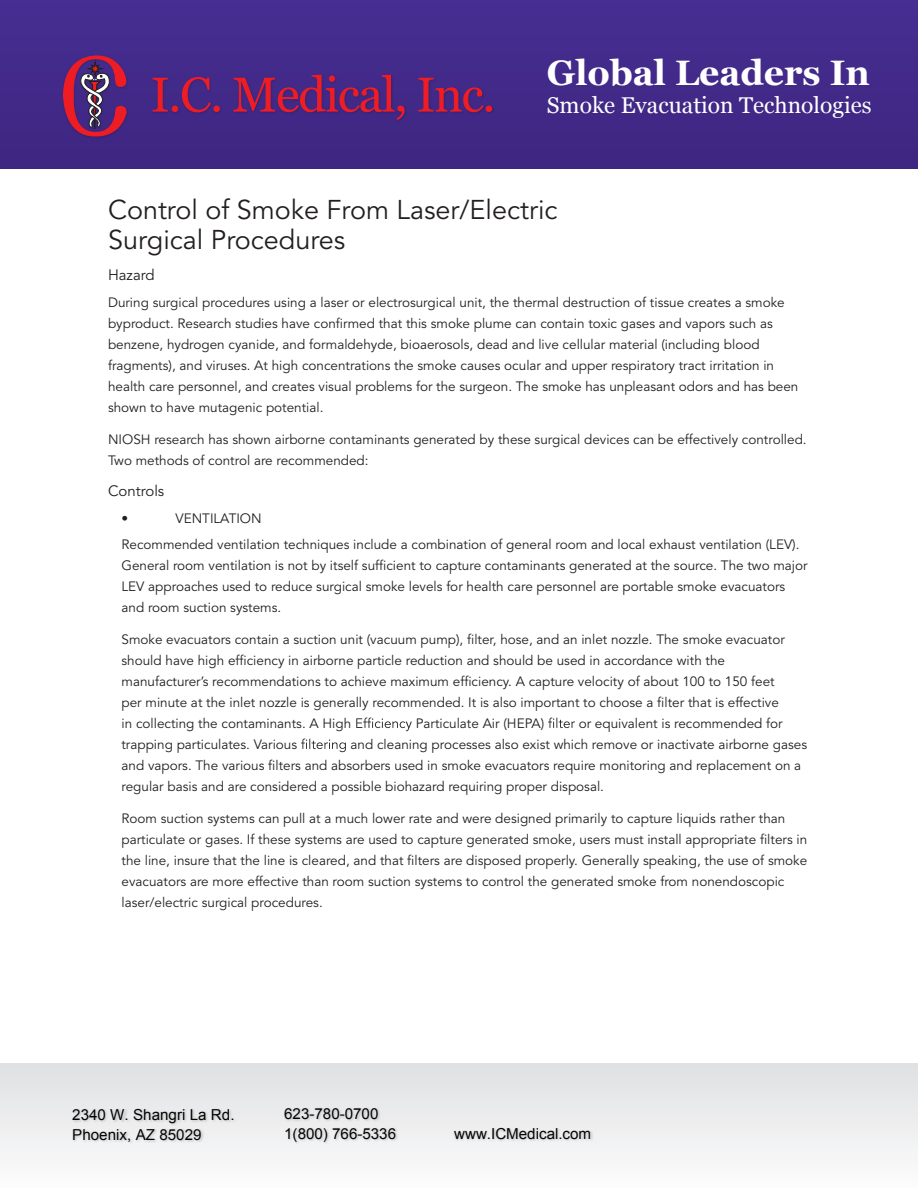
<style>
.page{position:relative;width:918px;height:1188px;background:#fff}
.page>*{position:absolute;margin:0;border:0;box-sizing:border-box;transform-origin:0 0}
.t1{font:700 35.4px "Georgia";color:#fff}
.t2{font:27px/30px "Avenir LT Std";color:#231f20}
.t3{font:22.8px "Georgia";color:#fff}
.t4{font:15.15px/20px "Arial";color:#040503}
.t5{font:15px "Avenir LT Std";color:#231f20}
.t6{font:13.5px/21px "Avenir LT Std";color:#231f20}
</style>
<div class="page">
<svg style="left:356px;top:718px;width:56px;height:13px"></svg>
<svg style="left:548px;top:718px;width:27px;height:10px"></svg>
<svg style="left:301px;top:739px;width:45px;height:13px"></svg>
<div style="left:0;top:0;width:918px;height:169px;background:#432a8a"></div>
<img style="left:62px;top:74px;width:432px;height:47px">
<svg style="left:153px;top:77px;width:67px;height:35px"></svg>
<svg style="left:233px;top:75px;width:172px;height:45px"></svg>
<svg style="left:418px;top:78px;width:74px;height:34px"></svg>
<svg style="left:63px;top:55px;width:67px;height:84px"></svg>
<div style="left:0;top:1063px;width:918px;height:125px;background:linear-gradient(to bottom,#dfe0e3,#fcfcfd)"></div>
<img style="left:70px;top:1105px;width:169px;height:24px">
<img style="left:70px;top:1125px;width:136px;height:24px">
<img style="left:282px;top:1104px;width:101px;height:20px">
<img style="left:282px;top:1124px;width:119px;height:24px">
<img style="left:452px;top:1124px;width:144px;height:24px">
<h1 class="t1" style="left:547px;top:50px;width:324px">Global Leaders In</h1>
<h3 class="t3" style="left:547px;top:92px;width:326px">Smoke Evacuation Technologies</h3>
<h2 class="t2" style="left:108px;top:195px;width:451px">Control of Smoke From Laser/Electric<br>Surgical Procedures</h2>
<p class="t5" style="left:108px;top:267px;width:48px">Hazard</p>
<p class="t6" style="left:108px;top:292px;width:692px">During surgical procedures using a laser or electrosurgical unit, the thermal destruction of tissue creates a smoke byproduct. Research studies have confirmed that this smoke plume can contain toxic gases and vapors such as benzene, hydrogen cyanide, and formaldehyde, bioaerosols, dead and live cellular material (including blood fragments), and viruses. At high concentrations the smoke causes ocular and upper respiratory tract irritation in health care personnel, and creates visual problems for the surgeon. The smoke has unpleasant odors and has been shown to have mutagenic potential.</p>
<p class="t6" style="left:108px;top:429px;width:700px">NIOSH research has shown airborne contaminants generated by these surgical devices can be effectively controlled.<br>Two methods of control are recommended:</p>
<p class="t5" style="left:108px;top:483px;width:58px">Controls</p>
<p class="t6" style="left:122px;top:508px;width:8px">•</p>
<p class="t6" style="left:122px;top:505px;width:680px;line-height:26.4px;text-indent:54px">VENTILATION<br>Recommended ventilation techniques include a combination of general room and local exhaust ventilation (LEV).</p>
<p class="t6" style="left:121px;top:555px;width:688px">General room ventilation is not by itself sufficient to capture contaminants generated at the source. The two major<br>LEV approaches used to reduce surgical smoke levels for health care personnel are portable smoke evacuators and room suction systems.</p>
<p class="t6" style="left:122px;top:629px;width:665px">Smoke evacuators contain a suction unit (vacuum pump), filter, hose, and an inlet nozzle. The smoke evacuator should have high efficiency in airborne particle reduction and should be used in accordance with the manufacturer’s recommendations to achieve maximum efficiency. A capture velocity of about 100 to 150 feet per minute at the inlet nozzle is generally recommended. It is also important to choose a filter that is effective in collecting the contaminants. A High</p>
<p class="t6" style="left:416px;top:713px;width:130px">Particulate Air (HEPA)</p>
<p class="t6" style="left:579px;top:713px;width:205px">or equivalent is recommended for</p>
<p class="t6" style="left:121px;top:734px;width:687px;text-indent:229px">and cleaning processes also exist which remove or inactivate airborne gases and vapors. The various filters and absorbers used in smoke evacuators require monitoring and replacement on a regular basis and are considered a possible biohazard requiring proper disposal.</p>
<p class="t6" style="left:122px;top:808px;width:687px">Room suction systems can pull at a much lower rate and were designed primarily to capture liquids rather than particulate or gases. If these systems are used to capture generated smoke, users must install appropriate filters in the line, insure that the line is cleared, and that filters are disposed properly. Generally speaking, the use of smoke evacuators are more effective than room suction systems to control the generated smoke from nonendoscopic laser/electric surgical procedures.</p>
<p class="t6" style="left:122px;top:734px;width:177px">trapping particulates. Various</p>
<p class="t4" style="left:72px;top:1105px;width:164px">2340 W. Shangri La Rd.<br>Phoenix, AZ 85029</p>
<p class="t4" style="left:284px;top:1104px;width:113px">623-780-0700<br>1(800) 766-5336</p>
<p class="t4" style="left:454px;top:1124px;width:139px">www.ICMedical.com</p>
</div>
